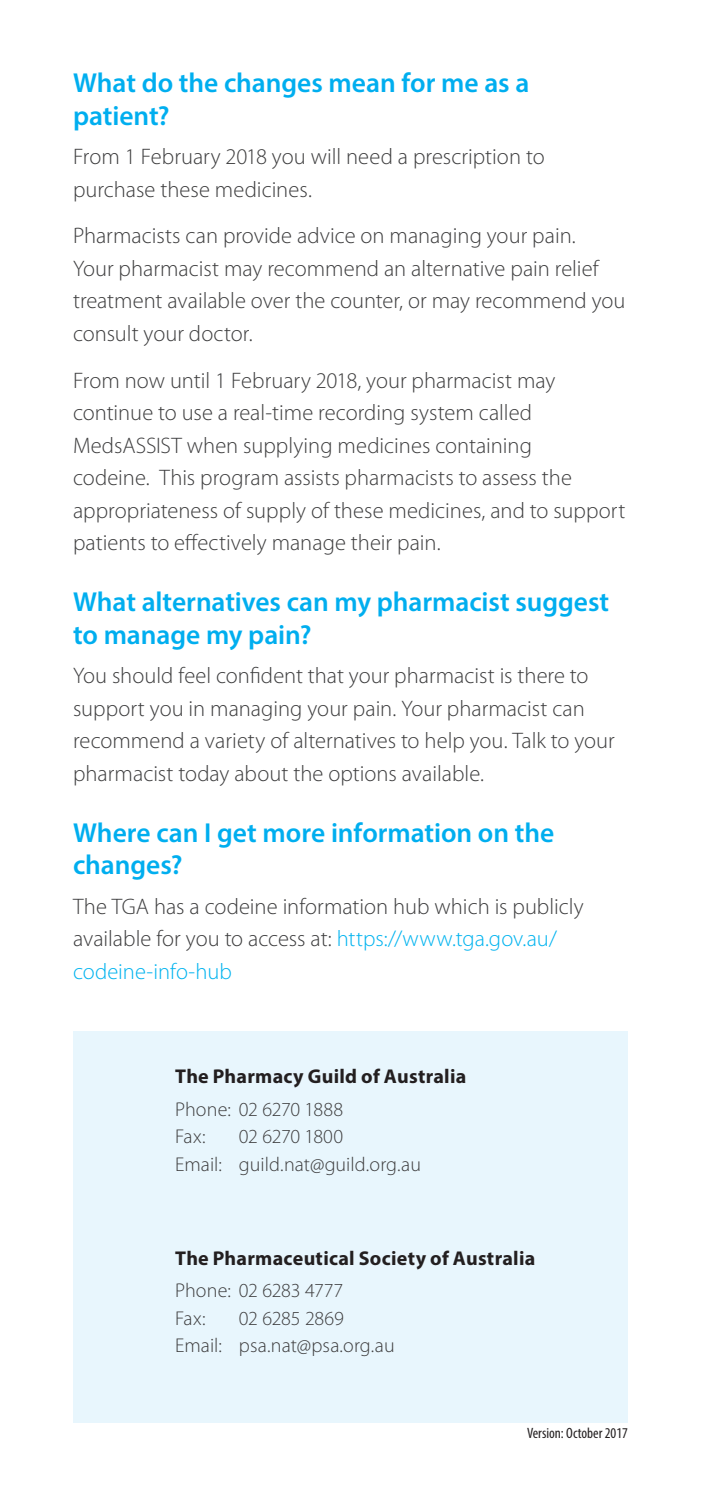
<style>
.page{position:relative;width:702px;height:1489px;background:#fff}
.page>*{position:absolute;margin:0;border:0;box-sizing:border-box;transform-origin:0 0}
.Sub_heading_3{font:600 27.5px/32.5px "Myriad Pro";color:#00aeef}
.Body{font:300 22.5px/32.5px "Myriad Pro";color:#3e3e3f}
.contact{font:700 20px/32.5px "Myriad Pro";letter-spacing:.015em;color:#231f20}
.contact-2{font:300 20px/27.5px "Myriad Pro";color:#3e3e3f}
.version_date{font:condensed 15px "Myriad Pro";color:#231f20}
.s1{color:#00b3ef}
.s2{font-weight:300;color:#3e3e3f}
</style>
<div class="page">
<div style="left:73px;top:1031px;width:554px;height:391px;background:#e8f6fd"></div>
<p class="Sub_heading_3" style="left:73px;top:66px;width:458px">What do the changes mean for me as a patient?</p>
<p class="Body" style="left:73px;top:140px;width:473px">From 1 February 2018 you will need a prescription to purchase these medicines.</p>
<p class="Body" style="left:73px;top:219px;width:554px">Pharmacists can provide advice on managing your pain.<br>Your pharmacist may recommend an alternative pain relief treatment available over the counter, or may recommend you consult your doctor.</p>
<p class="Body" style="left:73px;top:363px;width:553px">From now until 1 February 2018, your pharmacist may continue to use a real-time recording system called MedsASSIST when supplying medicines containing<br>codeine. This program assists pharmacists to assess the appropriateness of supply of these medicines, and to support patients to effectively manage their pain.</p>
<p class="Sub_heading_3" style="left:73px;top:585px;width:537px">What alternatives can my pharmacist suggest to manage my pain?</p>
<p class="Body" style="left:73px;top:659px;width:543px">You should feel confident that your pharmacist is there to support you in managing your pain. Your pharmacist can recommend a variety of alternatives to help you. Talk to your pharmacist today about the options available.</p>
<p class="Sub_heading_3" style="left:73px;top:815px;width:482px">Where can I get more information on the changes?</p>
<p class="Body" style="left:73px;top:889px;width:512px">The TGA has a codeine information hub which is publicly available for you to access at: <span class="s1">https://www.tga.gov.au/ codeine-info-hub</span></p>
<p class="contact" style="left:175px;top:1059px;width:293px">The Pharmacy Guild of Australia<br><span class="s2">Phone: 02 6270 1888</span></p>
<p class="contact-2" style="left:175px;top:1122px;width:32px">Fax:</p>
<p class="contact-2" style="left:175px;top:1122px;width:247px;text-indent:64px">02 6270 1800<br>Email: guild.nat@guild.org.au</p>
<p class="contact" style="left:175px;top:1241px;width:362px">The Pharmaceutical Society of Australia<br><span class="s2">Phone: 02 6283 4777</span></p>
<p class="contact-2" style="left:175px;top:1304px;width:32px">Fax:</p>
<p class="contact-2" style="left:175px;top:1304px;width:221px;text-indent:64px">02 6285 2869<br>Email: psa.nat@psa.org.au</p>
<p class="version_date" style="left:527px;top:1423px;width:102px">Version: October 2017</p>
</div>
